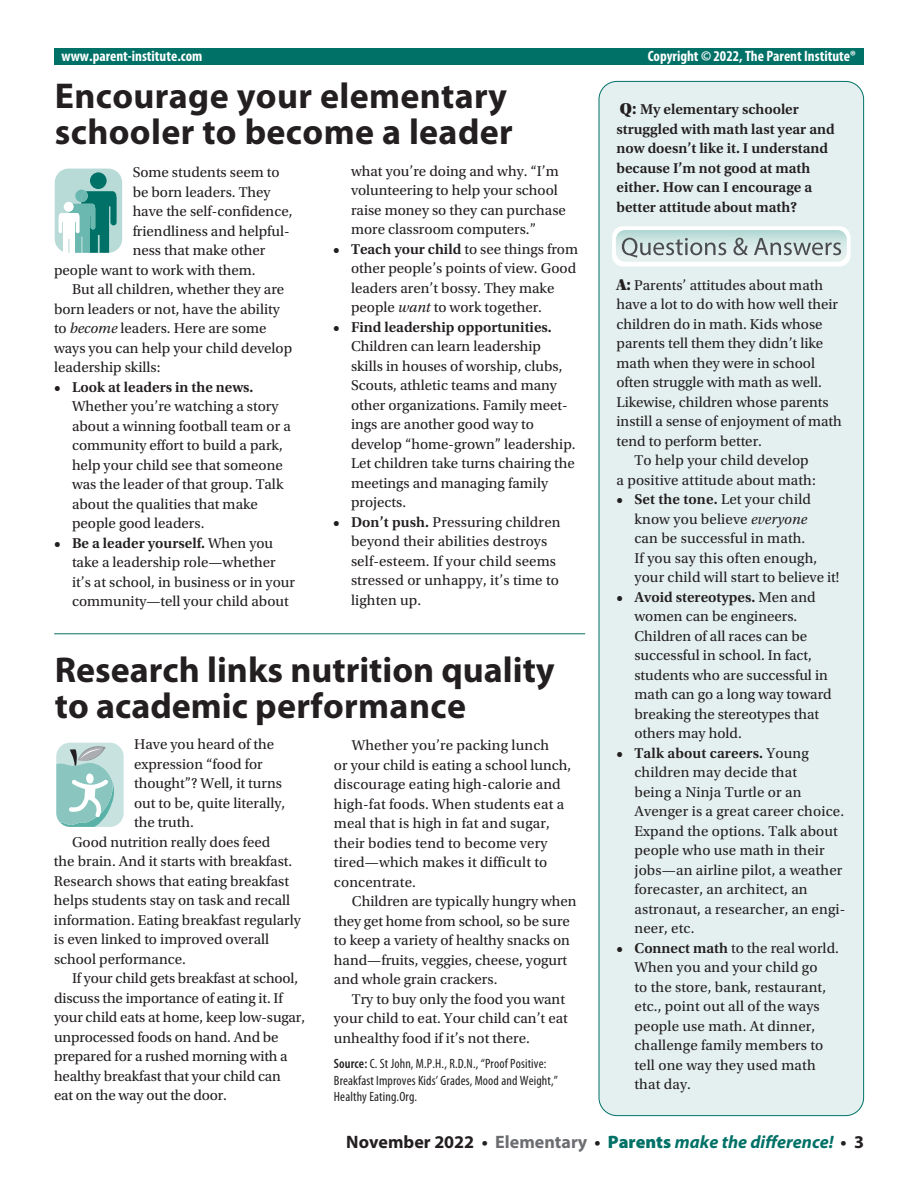
<style>
.page{position:relative;width:918px;height:1188px;background:#fff}
.page>*{position:absolute;margin:0;border:0;box-sizing:border-box;transform-origin:0 0}
.t1{font:700 36px/36px "Myriad Pro";letter-spacing:.01em;color:#231f20}
.t2{font:italic 700 18px "Myriad Pro";color:#007167}
.t3{font:15px/19.5px "Utopia Std";color:#231f20}
.t4{font:600 15px/19.5px "Utopia Std";color:#231f20}
.t5{font:700 condensed 15px "Myriad Pro";color:#fff}
.t6{font:condensed 13.5px/16.5px "Myriad Pro";letter-spacing:.01em;color:#231f20}
.s1{font-style:italic}
.s2{font-weight:600}
.s3{font-family:"Utopia Std Black Headline";font-weight:400;font-size:16.5px}
.s4{font-family:"Utopia Std Black Headline";font-size:16.5px}
.s5{font-style:normal;color:#231f20}
.s6{font-style:normal;color:#6c6d70}
.s7{font-weight:900;font-style:normal}
</style>
<div class="page">
<div style="left:599px;top:81px;width:265px;height:1035px;background:#e4f0ef;border-radius:18px"></div>
<hr style="left:54px;top:633px;width:531px;height:1px;background:#007167">
<svg style="left:56px;top:742px;width:68px;height:85px;background:#acd3cf"></svg>
<svg style="left:612px;top:226px;width:238px;height:40px"></svg>
<div style="left:54px;top:49px;width:810px;height:16px;background:#007167"></div>
<svg style="left:54px;top:168px;width:69px;height:85px"></svg>
<p class="t5" style="left:62px;top:46px;width:142px">www.parent-institute.com</p>
<p class="t5" style="left:648px;top:46px;width:210px">Copyright © 2022, The Parent Institute®</p>
<h1 class="t1" style="left:55px;top:77px;width:460px">Encourage your elementary schooler to become a leader</h1>
<p class="t3" style="left:133px;top:163px;width:149px">Some students seem to</p>
<p class="t3" style="left:133px;top:183px;width:139px">be born leaders. They</p>
<p class="t3" style="left:133px;top:202px;width:161px">have the self-confidence,</p>
<p class="t3" style="left:133px;top:222px;width:159px">friendliness and helpful-</p>
<p class="t3" style="left:133px;top:241px;width:134px">ness that make other</p>
<p class="t3" style="left:54px;top:261px;width:203px">people want to work with them.</p>
<p class="t3" style="left:72px;top:280px;width:214px">But all children, whether they are</p>
<p class="t3" style="left:54px;top:300px;width:227px">born leaders or not, have the ability</p>
<p class="t3" style="left:54px;top:319px;width:214px">to <span class="s1">become</span> leaders. Here are some</p>
<p class="t3" style="left:54px;top:339px;width:240px">ways you can help your child develop</p>
<p class="t3" style="left:54px;top:358px;width:108px">leadership skills:</p>
<p class="t4" style="left:54px;top:377px;width:201px">• Look at leaders in the news.</p>
<p class="t3" style="left:72px;top:397px;width:220px">Whether you’re watching a story about a winning football team or a community effort to build a park, help your child see that someone was the leader of that group. Talk about the qualities that make people good leaders.</p>
<p class="t3" style="left:72px;top:534px;width:224px;text-indent:-18px"><span class="s2">• Be a leader yourself.</span> When you take a leadership role—whether it’s at school, in business or in your community—tell your child about</p>
<p class="t3" style="left:351px;top:162px;width:216px">what you’re doing and why. “I’m volunteering to help your school raise money so they can purchase more classroom computers.”</p>
<p class="t3" style="left:351px;top:240px;width:229px;text-indent:-18px"><span class="s2">• Teach your child</span> to see things from other people’s points of view. Good leaders aren’t bossy. They make people <span class="s1">want</span> to work together.</p>
<p class="t4" style="left:333px;top:317px;width:220px">• Find leadership opportunities.</p>
<p class="t3" style="left:351px;top:337px;width:226px">Children can learn leadership skills in houses of worship, clubs,<br>Scouts, athletic teams and many other organizations. Family meet&shy;ings are another good way to develop “home-grown” leadership.<br>Let children take turns chairing the meetings and managing family projects.</p>
<p class="t3" style="left:351px;top:513px;width:211px;text-indent:-18px"><span class="s2">• Don’t push.</span> Pressuring children beyond their abilities destroys self-esteem. If your child seems stressed or unhappy, it’s time to lighten up.</p>
<h1 class="t1" style="left:55px;top:651px;width:501px">Research links nutrition quality to academic performance</h1>
<p class="t3" style="left:134px;top:735px;width:142px">Have you heard of the</p>
<p class="t3" style="left:134px;top:754px;width:130px">expression “food for</p>
<p class="t3" style="left:134px;top:774px;width:149px">thought”? Well, it turns</p>
<p class="t3" style="left:134px;top:793px;width:153px">out to be, quite literally,</p>
<p class="t3" style="left:134px;top:813px;width:61px">the truth.</p>
<p class="t3" style="left:72px;top:832px;width:200px">Good nutrition really does feed</p>
<p class="t3" style="left:54px;top:852px;width:240px">the brain. And it starts with breakfast.</p>
<p class="t3" style="left:54px;top:871px;width:237px">Research shows that eating breakfast</p>
<p class="t3" style="left:54px;top:891px;width:238px">helps students stay on task and recall</p>
<p class="t3" style="left:54px;top:910px;width:248px">information. Eating breakfast regularly</p>
<p class="t3" style="left:54px;top:930px;width:217px">is even linked to improved overall</p>
<p class="t3" style="left:54px;top:949px;width:133px">school performance.</p>
<p class="t3" style="left:72px;top:969px;width:228px">If your child gets breakfast at school,</p>
<p class="t3" style="left:54px;top:988px;width:230px">discuss the importance of eating it. If</p>
<p class="t3" style="left:54px;top:1008px;width:253px">your child eats at home, keep low-sugar,</p>
<p class="t3" style="left:54px;top:1027px;width:226px">unprocessed foods on hand. And be</p>
<p class="t3" style="left:54px;top:1047px;width:235px">prepared for a rushed morning with a</p>
<p class="t3" style="left:54px;top:1066px;width:229px">healthy breakfast that your child can</p>
<p class="t3" style="left:54px;top:1086px;width:174px">eat on the way out the door.</p>
<p class="t3" style="left:334px;top:736px;width:239px;text-indent:18px">Whether you’re packing lunch<br>or your child is eating a school lunch, discourage eating high-calorie and high-fat foods. When students eat a meal that is high in fat and sugar, their bodies tend to become very tired—which makes it difficult to concentrate.</p>
<p class="t3" style="left:334px;top:892px;width:244px;text-indent:18px">Children are typically hungry when they get home from school, so be sure to keep a variety of healthy snacks on hand—fruits, veggies, cheese, yogurt and whole grain crackers.</p>
<p class="t3" style="left:334px;top:989px;width:235px;text-indent:18px">Try to buy only the food you want your child to eat. Your child can’t eat unhealthy food if it’s not there.</p>
<p class="t6" style="left:334px;top:1055px;width:226px"><span class="s2">Source:</span> C. St John, M.P.H., R.D.N., “Proof Positive:<br>Breakfast Improves Kids’ Grades, Mood and Weight,”<br>Healthy Eating.Org.</p>
<p class="t4" style="left:616px;top:100px;width:220px"><span class="s3">Q:</span> My elementary schooler struggled with math last year and now doesn’t like it. I understand because I’m not good at math either. How can I encourage a better attitude about math?</p>
<p class="t3" style="left:616px;top:275px;width:208px"><span class="s4">A:</span> Parents’ attitudes about math</p>
<p class="t3" style="left:616px;top:295px;width:223px">have a lot to do with how well their</p>
<p class="t3" style="left:616px;top:314px;width:208px">children do in math. Kids whose</p>
<p class="t3" style="left:616px;top:334px;width:208px">parents tell them they didn’t like</p>
<p class="t3" style="left:616px;top:353px;width:200px">math when they were in school</p>
<p class="t3" style="left:616px;top:373px;width:207px">often struggle with math as well.</p>
<p class="t3" style="left:616px;top:392px;width:214px">Likewise, children whose parents</p>
<p class="t3" style="left:616px;top:412px;width:227px">instill a sense of enjoyment of math</p>
<p class="t3" style="left:616px;top:431px;width:147px">tend to perform better.</p>
<p class="t3" style="left:634px;top:451px;width:176px">To help your child develop</p>
<p class="t3" style="left:616px;top:470px;width:201px">a positive attitude about math:</p>
<p class="t3" style="left:634px;top:490px;width:206px;text-indent:-18px"><span class="s2">• Set the tone.</span> Let your child know you believe <span class="s1">everyone<br></span>can be successful in math.<br>If you say this often enough, your child will start to believe it!</p>
<p class="t3" style="left:634px;top:587px;width:199px;text-indent:-18px"><span class="s2">• Avoid stereotypes.</span> Men and women can be engineers.<br>Children of all races can be successful in school. In fact, students who are successful in math can go a long way toward breaking the stereotypes that others may hold.</p>
<p class="t3" style="left:634px;top:743px;width:212px;text-indent:-18px"><span class="s2">• Talk about careers.</span> Young children may decide that<br>being a Ninja Turtle or an<br>Avenger is a great career choice.<br>Expand the options. Talk about people who use math in their jobs—an airline pilot, a weather forecaster, an architect, an astronaut, a researcher, an engi&shy;neer, etc.</p>
<p class="t3" style="left:634px;top:938px;width:206px;text-indent:-18px"><span class="s2">• Connect math</span> to the real world.<br>When you and your child go<br>to the store, bank, restaurant, etc., point out all of the ways people use math. At dinner, challenge family members to tell one way they used math that day.</p>
<p class="t2" style="left:346px;top:1130px;width:519px"><span class="s5">November 2022 •</span> <span class="s6">Elementary</span> <span class="s5">•</span> <span class="s7">Parents</span> make the difference! <span class="s5">• 3</span></p>
</div>
